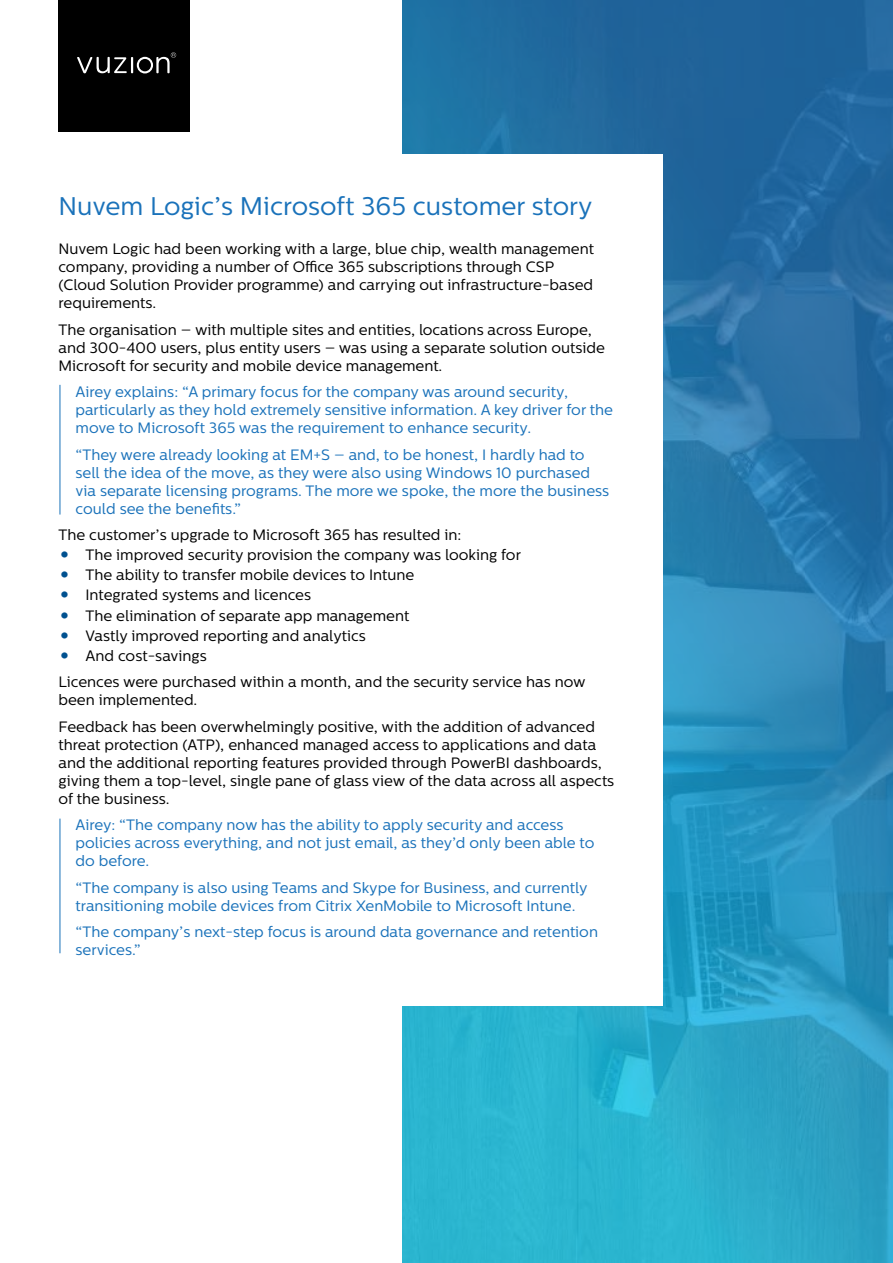
<style>
.page{position:relative;width:893px;height:1263px;background:#fff}
.page>*{position:absolute;margin:0;border:0;box-sizing:border-box;transform-origin:0 0}
.t1{font:25.5px "Centrale Sans";color:#1a72ba}
.t2{font:15px/18px "Centrale Sans";color:#000}
.t3{font:15px/18px "Centrale Sans";color:#1a72ba}
.s1{font-size:33px;color:#005190}
</style>
<div class="page">
<img style="left:403px;top:0;width:490px;height:1263px">
<div style="left:59px;top:155px;width:604px;height:851px;background:#fff"></div>
<hr style="left:60px;top:385px;width:1px;height:129px;background:#1a72ba">
<hr style="left:60px;top:819px;width:1px;height:134px;background:#1a72ba">
<div style="left:58px;top:0;width:132px;height:131px;background:#000"></div>
<svg style="left:77px;top:52px;width:99px;height:21px"></svg>
<h1 class="t1" style="left:59px;top:192px;width:536px">Nuvem Logic’s Microsoft 365 customer story</h1>
<p class="t2" style="left:59px;top:240px;width:537px">Nuvem Logic had been working with a large, blue chip, wealth management company, providing a number of Office 365 subscriptions through CSP (Cloud Solution Provider programme) and carrying out infrastructure-based requirements.</p>
<p class="t2" style="left:59px;top:320px;width:548px">The organisation – with multiple sites and entities, locations across Europe, and 300-400 users, plus entity users – was using a separate solution outside<br>Microsoft for security and mobile device management.</p>
<p class="t3" style="left:76px;top:383px;width:539px">Airey explains: “A primary focus for the company was around security, particularly as they hold extremely sensitive information. A key driver for the move to Microsoft 365 was the requirement to enhance security.</p>
<p class="t3" style="left:76px;top:445px;width:535px">“They were already looking at EM+S – and, to be honest, I hardly had to sell the idea of the move, as they were also using Windows 10 purchased via separate licensing programs. The more we spoke, the more the business could see the benefits.”</p>
<p class="t2" style="left:59px;top:526px;width:404px">The customer’s upgrade to Microsoft 365 has resulted in:</p>
<p class="t2" style="left:59px;top:546px;width:464px"><span class="s1">•</span> The improved security provision the company was looking for</p>
<p class="t2" style="left:59px;top:566px;width:357px"><span class="s1">•</span> The ability to transfer mobile devices to Intune</p>
<p class="t2" style="left:59px;top:586px;width:254px"><span class="s1">•</span> Integrated systems and licences</p>
<p class="t2" style="left:59px;top:606px;width:352px"><span class="s1">•</span> The elimination of separate app management</p>
<p class="t2" style="left:59px;top:627px;width:309px"><span class="s1">•</span> Vastly improved reporting and analytics</p>
<p class="t2" style="left:59px;top:642px;width:529px;line-height:26.5px"><span class="s1">•</span> And cost-savings<br>Licences were purchased within a month, and the security service has now</p>
<p class="t2" style="left:59px;top:687px;width:538px;line-height:26.5px">been implemented.<br>Feedback has been overwhelmingly positive, with the addition of advanced</p>
<p class="t2" style="left:59px;top:736px;width:557px">threat protection (ATP), enhanced managed access to applications and data and the additional reporting features provided through PowerBI dashboards, giving them a top-level, single pane of glass view of the data across all aspects of the business.</p>
<p class="t3" style="left:76px;top:816px;width:520px">Airey: “The company now has the ability to apply security and access policies across everything, and not just email, as they’d only been able to do before.</p>
<p class="t3" style="left:76px;top:879px;width:514px">“The company is also using Teams and Skype for Business, and currently transitioning mobile devices from Citrix XenMobile to Microsoft Intune.</p>
<p class="t3" style="left:76px;top:923px;width:524px">“The company’s next-step focus is around data governance and retention services.”</p>
</div>
